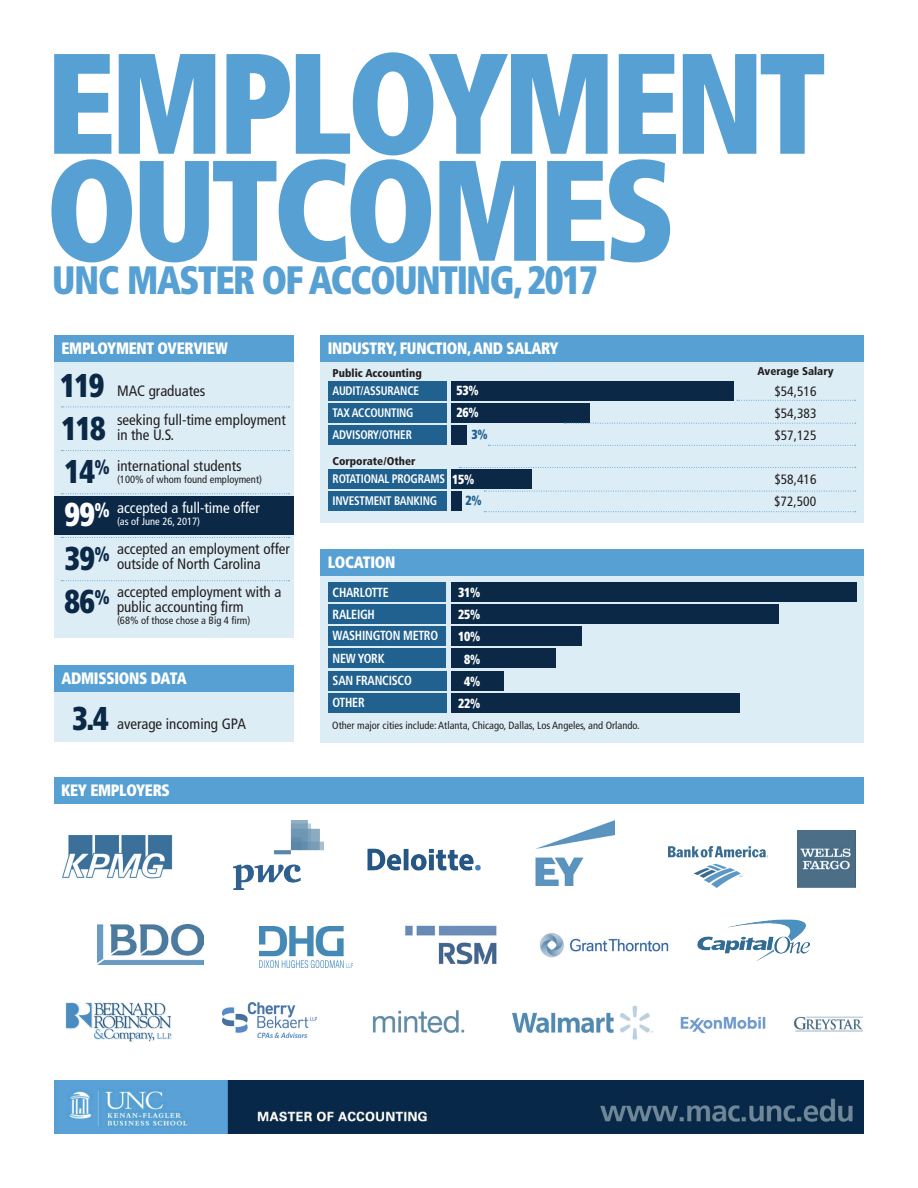
<style>
.page{position:relative;width:918px;height:1188px;background:#fff}
.page>*{position:absolute;margin:0;border:0;box-sizing:border-box;transform-origin:0 0}
.t1{font:900 condensed 142.8px/106.9px "Frutiger";letter-spacing:-.04em;color:#56a0d3;scale:.91 1}
.t2{font:900 condensed 39.6px "Frutiger";letter-spacing:-.04em;color:#56a0d3;scale:.91 1}
.t3{font:900 condensed 33px/43.2px "Frutiger";letter-spacing:-.03em;color:#0b2947;text-align:justify;scale:.91 1}
.t4{font:900 condensed 16.5px "Frutiger";letter-spacing:-.02em;color:#fff;scale:.91 1}
.t5{font:condensed 15px/15px "Frutiger";color:#231f20}
.t6{font:condensed 15px "Frutiger";color:#fff}
.t7{font:condensed 13.5px/22.2px "Frutiger";color:#231f20;text-align:justify}
.t8{font:700 condensed 13.2px/22.2px "Frutiger";letter-spacing:-.02em;color:#fff;scale:.91 1}
.t9{font:900 condensed 13.2px/22.2px "Frutiger";letter-spacing:-.02em;color:#fff;scale:.91 1}
.t10{font:900 condensed 13.2px "Frutiger";color:#21618f;scale:.91 1}
.t11{font:700 condensed 12.3px/22.2px "Frutiger";letter-spacing:-.02em;color:#fff;scale:.91 1}
.t12{font:900 condensed 11.25px "Frutiger";color:#231f20}
.t13{font:condensed 10.5px "Frutiger";color:#231f20}
.t14{font:condensed 10.5px "Frutiger";color:#fff}
.s1{color:#fff}
.s2{font-weight:900;font-size:13.2px}
</style>
<div class="page">
<div style="left:321px;top:562px;width:543px;height:181px;background:#ddedf6"></div>
<div style="left:328px;top:582px;width:119px;height:20px;background:#21618f"></div>
<div style="left:328px;top:604px;width:119px;height:20px;background:#21618f"></div>
<div style="left:328px;top:626px;width:119px;height:20px;background:#21618f"></div>
<div style="left:328px;top:648px;width:119px;height:20px;background:#21618f"></div>
<div style="left:54px;top:347px;width:240px;height:291px;background:#ddedf6"></div>
<div style="left:54px;top:496px;width:240px;height:38px;background:#0b2947"></div>
<div style="left:54px;top:677px;width:240px;height:65px;background:#ddedf6"></div>
<div style="left:321px;top:339px;width:543px;height:184px;background:#ddedf6"></div>
<img style="left:54px;top:1080px;width:810px;height:54px">
<div style="left:54px;top:335px;width:240px;height:27px;background:#56a0d3"></div>
<div style="left:54px;top:665px;width:240px;height:27px;background:#56a0d3"></div>
<div style="left:321px;top:335px;width:543px;height:27px;background:#56a0d3"></div>
<div style="left:321px;top:549px;width:543px;height:27px;background:#56a0d3"></div>
<div style="left:54px;top:777px;width:810px;height:27px;background:#56a0d3"></div>
<svg style="left:61px;top:407px;width:229px;height:1px"></svg>
<svg style="left:61px;top:493px;width:229px;height:1px"></svg>
<svg style="left:61px;top:450px;width:229px;height:1px"></svg>
<svg style="left:61px;top:537px;width:229px;height:1px"></svg>
<svg style="left:61px;top:580px;width:229px;height:1px"></svg>
<div style="left:451px;top:582px;width:406px;height:20px;background:#0b2947"></div>
<div style="left:451px;top:604px;width:327px;height:20px;background:#0b2947"></div>
<div style="left:451px;top:626px;width:131px;height:20px;background:#0b2947"></div>
<div style="left:451px;top:648px;width:105px;height:20px;background:#0b2947"></div>
<div style="left:328px;top:671px;width:119px;height:20px;background:#21618f"></div>
<div style="left:328px;top:693px;width:119px;height:20px;background:#21618f"></div>
<div style="left:451px;top:671px;width:52px;height:20px;background:#0b2947"></div>
<div style="left:451px;top:693px;width:288px;height:20px;background:#0b2947"></div>
<div style="left:451px;top:381px;width:283px;height:20px;background:#0b2947"></div>
<div style="left:451px;top:403px;width:139px;height:20px;background:#0b2947"></div>
<div style="left:451px;top:425px;width:16px;height:20px;background:#0b2947"></div>
<div style="left:328px;top:381px;width:119px;height:20px;background:#21618f"></div>
<div style="left:328px;top:425px;width:119px;height:20px;background:#21618f"></div>
<div style="left:328px;top:403px;width:119px;height:20px;background:#21618f"></div>
<div style="left:451px;top:469px;width:80px;height:20px;background:#0b2947"></div>
<div style="left:328px;top:469px;width:119px;height:20px;background:#21618f"></div>
<svg style="left:564px;top:423px;width:292px;height:1px"></svg>
<svg style="left:488px;top:445px;width:368px;height:1px"></svg>
<svg style="left:459px;top:467px;width:397px;height:1px"></svg>
<svg style="left:484px;top:491px;width:372px;height:1px"></svg>
<svg style="left:484px;top:511px;width:372px;height:1px"></svg>
<svg style="left:737px;top:400px;width:119px;height:1px"></svg>
<img style="left:62px;top:835px;width:111px;height:44px">
<img style="left:367px;top:848px;width:114px;height:23px">
<img style="left:98px;top:924px;width:105px;height:41px">
<img style="left:668px;top:847px;width:99px;height:41px">
<img style="left:66px;top:1002px;width:106px;height:40px">
<img style="left:234px;top:821px;width:90px;height:68px">
<img style="left:260px;top:926px;width:92px;height:42px">
<div style="left:451px;top:491px;width:11px;height:20px;background:#0b2947"></div>
<div style="left:328px;top:491px;width:119px;height:20px;background:#21618f"></div>
<img style="left:536px;top:820px;width:78px;height:66px">
<img style="left:540px;top:933px;width:129px;height:25px">
<img style="left:223px;top:1002px;width:94px;height:36px">
<img style="left:405px;top:925px;width:92px;height:40px">
<img style="left:680px;top:1016px;width:86px;height:18px">
<img style="left:512px;top:1005px;width:141px;height:35px">
<img style="left:798px;top:830px;width:57px;height:58px">
<img style="left:372px;top:1010px;width:93px;height:22px">
<img style="left:793px;top:1016px;width:70px;height:16px">
<img style="left:697px;top:920px;width:112px;height:40px">
<h1 class="t1" style="left:46px;top:50px;width:859px">EMPLOYMENT<br>OUTCOMES</h1>
<h2 class="t2" style="left:52px;top:256px;width:601px">UNC MASTER OF ACCOUNTING, 2017</h2>
<p class="t4" style="left:62px;top:338px;width:184px">EMPLOYMENT OVERVIEW</p>
<h3 class="t3" style="left:60px;top:363px;width:50px">119</h3>
<h3 class="t3" style="left:62px;top:407px;width:55px">118<br>14<sup>% </sup><span class="s1">99</span><sup>% </sup>39<sup>% </sup>86<sup>%</sup></h3>
<p class="t5" style="left:117px;top:377px;width:170px;line-height:29.1px">MAC graduates<br>seeking full-time employment</p>
<p class="t5" style="left:117px;top:428px;width:59px">in the U.S.</p>
<p class="t5" style="left:117px;top:459px;width:126px">international students</p>
<p class="t13" style="left:117px;top:473px;width:146px">(100% of whom found employment)</p>
<p class="t6" style="left:117px;top:499px;width:144px">accepted a full-time offer</p>
<p class="t14" style="left:117px;top:515px;width:85px">(as of June 26, 2017)</p>
<p class="t5" style="left:117px;top:541px;width:174px">accepted an employment offer outside of North Carolina</p>
<p class="t5" style="left:117px;top:584px;width:166px">accepted employment with a public accounting firm</p>
<p class="t13" style="left:117px;top:614px;width:135px">(68% of those chose a Big 4 firm)</p>
<p class="t4" style="left:62px;top:669px;width:139px">ADMISSIONS DATA</p>
<h3 class="t3" style="left:72px;top:696px;width:42px">3.4</h3>
<p class="t5" style="left:117px;top:717px;width:131px">average incoming GPA</p>
<p class="t4" style="left:61px;top:780px;width:121px">KEY EMPLOYERS</p>
<p class="t4" style="left:328px;top:338px;width:255px">INDUSTRY, FUNCTION, AND SALARY</p>
<p class="t12" style="left:333px;top:366px;width:91px">Public Accounting</p>
<p class="t12" style="left:757px;top:365px;width:78px">Average Salary</p>
<p class="t7" style="left:774px;top:380px;width:44px">$54,516 $54,383 $57,125</p>
<p class="t11" style="left:333px;top:468px;width:157px">ROTATIONAL PROGRAMS <span class="s2">15%</span></p>
<p class="t7" style="left:774px;top:469px;width:44px">$58,416</p>
<p class="t11" style="left:333px;top:380px;width:96px">AUDIT/ASSURANCE<br>TAX ACCOUNTING<br>ADVISORY/OTHER</p>
<p class="t9" style="left:457px;top:379px;width:26px">53%<br>26%</p>
<p class="t10" style="left:472px;top:426px;width:19px">3%</p>
<p class="t12" style="left:333px;top:454px;width:84px">Corporate/Other</p>
<p class="t11" style="left:333px;top:490px;width:116px">INVESTMENT BANKING</p>
<p class="t10" style="left:466px;top:492px;width:19px">2%</p>
<p class="t7" style="left:774px;top:490px;width:44px">$72,500</p>
<p class="t4" style="left:328px;top:552px;width:76px">LOCATION</p>
<p class="t8" style="left:333px;top:581px;width:63px">CHARLOTTE<br>RALEIGH</p>
<p class="t8" style="left:333px;top:648px;width:59px">NEW YORK</p>
<p class="t8" style="left:333px;top:625px;width:117px">WASHINGTON METRO</p>
<p class="t9" style="left:458px;top:581px;width:26px">31%<br>25%</p>
<p class="t9" style="left:464px;top:648px;width:19px">8%</p>
<p class="t9" style="left:458px;top:625px;width:26px">10%</p>
<p class="t8" style="left:333px;top:670px;width:88px">SAN FRANCISCO<br>OTHER</p>
<p class="t9" style="left:458px;top:670px;width:26px;text-align:center">4%<br>22%</p>
<p class="t13" style="left:332px;top:719px;width:309px">Other major cities include: Atlanta, Chicago, Dallas, Los Angeles, and Orlando.</p>
</div>
